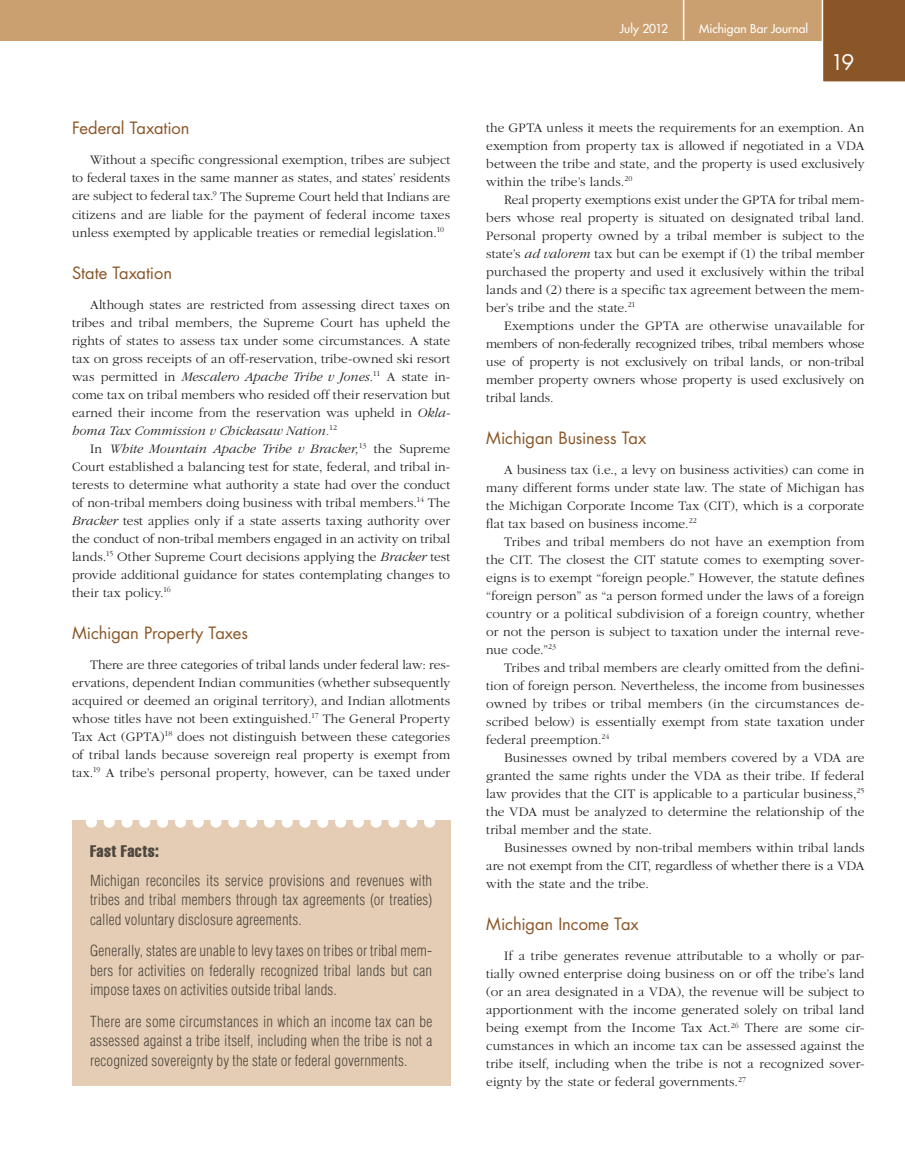
<style>
.page{position:relative;width:905px;height:1175px;background:#fff}
.page>*{position:absolute;margin:0;border:0;box-sizing:border-box;transform-origin:0 0}
.t1{font:21px "Futura";color:#fff}
.t2{font:16.5px "Futura";letter-spacing:-.005em;color:#8a5627}
.t3{font:extra-condensed 16.5px "Helvetica";letter-spacing:.03em;color:#58595b}
.t4{font:300 condensed 15px/19.5px "Helvetica";letter-spacing:.01em;color:#58595b;text-align:justify}
.t5{font:300 13.5px/18px "Garamond";letter-spacing:.005em;color:#231f20;text-align:justify}
.t6{font:12px "Futura";color:#fff}
.s1{font-style:italic}
</style>
<div class="page">
<div style="left:72px;top:820px;width:378px;height:266px;background:#e4cdb4"></div>
<div style="left:86px;top:816px;width:11px;height:11px;background:#fff;border-radius:50%"></div>
<div style="left:104px;top:816px;width:11px;height:11px;background:#fff;border-radius:50%"></div>
<div style="left:121px;top:816px;width:12px;height:11px;background:#fff;border-radius:50%"></div>
<div style="left:139px;top:816px;width:11px;height:11px;background:#fff;border-radius:50%"></div>
<div style="left:157px;top:816px;width:11px;height:11px;background:#fff;border-radius:50%"></div>
<div style="left:175px;top:816px;width:11px;height:11px;background:#fff;border-radius:50%"></div>
<div style="left:193px;top:816px;width:11px;height:11px;background:#fff;border-radius:50%"></div>
<div style="left:210px;top:816px;width:11px;height:11px;background:#fff;border-radius:50%"></div>
<div style="left:228px;top:816px;width:11px;height:11px;background:#fff;border-radius:50%"></div>
<div style="left:246px;top:816px;width:11px;height:11px;background:#fff;border-radius:50%"></div>
<div style="left:264px;top:816px;width:11px;height:11px;background:#fff;border-radius:50%"></div>
<div style="left:281px;top:816px;width:12px;height:11px;background:#fff;border-radius:50%"></div>
<div style="left:299px;top:816px;width:11px;height:11px;background:#fff;border-radius:50%"></div>
<div style="left:317px;top:816px;width:11px;height:11px;background:#fff;border-radius:50%"></div>
<div style="left:335px;top:816px;width:11px;height:11px;background:#fff;border-radius:50%"></div>
<div style="left:353px;top:816px;width:11px;height:11px;background:#fff;border-radius:50%"></div>
<div style="left:370px;top:816px;width:12px;height:11px;background:#fff;border-radius:50%"></div>
<div style="left:388px;top:816px;width:11px;height:11px;background:#fff;border-radius:50%"></div>
<div style="left:406px;top:816px;width:11px;height:11px;background:#fff;border-radius:50%"></div>
<div style="left:424px;top:816px;width:11px;height:11px;background:#fff;border-radius:50%"></div>
<div style="left:0;top:0;width:904px;height:40px;background:#cba070"></div>
<div style="left:820px;top:0;width:84px;height:82px;background:#8a5627"></div>
<hr style="left:682px;top:0;width:2px;height:40px;background:#fff">
<p class="t2" style="left:72px;top:117px;width:119px">Federal Taxation</p>
<p class="t5" style="left:72px;top:151px;width:380px;text-indent:18px">Without a specific congressional exemption, tribes are subject to federal taxes in the same manner as states, and states’ residents are subject to federal tax.<sup>9</sup> The Supreme Court held that Indians are citizens and are liable for the payment of federal income taxes unless exempted by applicable treaties or remedial legislation.<sup>10</sup></p>
<p class="t2" style="left:72px;top:261px;width:101px">State Taxation</p>
<p class="t5" style="left:72px;top:295px;width:380px;text-indent:18px">Although states are restricted from assessing direct taxes on tribes and tribal members, the Supreme Court has upheld the rights of states to assess tax under some circumstances. A state tax on gross receipts of an off-reservation, tribe-owned ski resort was permitted in <span class="s1">Mescalero Apache Tribe v Jones.</span><sup>11</sup> A state in&shy;come tax on tribal members who resided off their reservation but earned their income from the reservation was upheld in <span class="s1">Okla&shy;homa Tax Commission v Chickasaw Nation.</span><sup>12</sup></p>
<p class="t5" style="left:72px;top:439px;width:380px;text-indent:18px">In <span class="s1">White Mountain Apache Tribe v Bracker,</span><sup>13</sup> the Supreme Court established a balancing test for state, federal, and tribal in&shy;terests to determine what authority a state had over the conduct of non-tribal members doing business with tribal members.<sup>14</sup> The <span class="s1">Bracker</span> test applies only if a state asserts taxing authority over the conduct of non-tribal members engaged in an activity on tribal lands.<sup>15</sup> Other Supreme Court decisions applying the <span class="s1">Bracker</span> test provide additional guidance for states contemplating changes to their tax policy.<sup>16</sup></p>
<p class="t2" style="left:72px;top:621px;width:177px">Michigan Property Taxes</p>
<p class="t5" style="left:72px;top:655px;width:380px;text-indent:18px">There are three categories of tribal lands under federal law: res&shy;ervations, dependent Indian communities (whether subsequently acquired or deemed an original territory), and Indian allotments whose titles have not been extinguished.<sup>17</sup> The General Property Tax Act (GPTA)<sup>18</sup> does not distinguish between these categories of tribal lands because sovereign real property is exempt from tax.<sup>19</sup> A tribe’s personal property, however, can be taxed under</p>
<p class="t3" style="left:90px;top:840px;width:70px">Fast Facts:</p>
<p class="t4" style="left:90px;top:870px;width:344px">Michigan reconciles its service provisions and revenues with tribes and tribal members through tax agreements (or treaties) called voluntary disclosure agreements.</p>
<p class="t4" style="left:90px;top:940px;width:343px">Generally, states are unable to levy taxes on tribes or tribal mem&shy;bers for activities on federally recognized tribal lands but can impose taxes on activities outside tribal lands.</p>
<p class="t4" style="left:90px;top:1011px;width:344px">There are some circumstances in which an income tax can be assessed against a tribe itself, including when the tribe is not a recognized sovereignty by the state or federal governments.</p>
<p class="t6" style="left:620px;top:21px;width:50px">July 2012</p>
<p class="t6" style="left:699px;top:21px;width:110px">Michigan Bar Journal</p>
<h1 class="t1" style="left:830px;top:48px;width:25px">19</h1>
<p class="t5" style="left:486px;top:119px;width:379px">the GPTA unless it meets the requirements for an exemption. An exemption from property tax is allowed if negotiated in a VDA between the tribe and state, and the property is used exclusively within the tribe’s lands.<sup>20</sup></p>
<p class="t5" style="left:486px;top:191px;width:380px;text-indent:18px">Real property exemptions exist under the GPTA for tribal mem&shy;bers whose real property is situated on designated tribal land.<br>Personal property owned by a tribal member is subject to the state’s <span class="s1">ad valorem</span> tax but can be exempt if (1) the tribal member purchased the property and used it exclusively within the tribal lands and (2) there is a specific tax agreement between the mem&shy;ber’s tribe and the state.<sup>21</sup></p>
<p class="t5" style="left:486px;top:317px;width:379px;text-indent:18px">Exemptions under the GPTA are otherwise unavailable for members of non-federally recognized tribes, tribal members whose use of property is not exclusively on tribal lands, or non-tribal member property owners whose property is used exclusively on tribal lands.</p>
<p class="t2" style="left:486px;top:426px;width:162px">Michigan Business Tax</p>
<p class="t5" style="left:486px;top:461px;width:379px;text-indent:18px">A business tax (i.e., a levy on business activities) can come in many different forms under state law. The state of Michigan has the Michigan Corporate Income Tax (CIT), which is a corporate flat tax based on business income.<sup>22</sup></p>
<p class="t5" style="left:486px;top:533px;width:380px;text-indent:18px">Tribes and tribal members do not have an exemption from the CIT. The closest the CIT statute comes to exempting sover&shy;eigns is to exempt “foreign people.” However, the statute defines “foreign person” as “a person formed under the laws of a foreign country or a political subdivision of a foreign country, whether or not the person is subject to taxation under the internal reve&shy;nue code.”<sup>23</sup></p>
<p class="t5" style="left:486px;top:659px;width:379px;text-indent:18px">Tribes and tribal members are clearly omitted from the defini&shy;tion of foreign person. Nevertheless, the income from businesses owned by tribes or tribal members (in the circumstances de&shy;scribed below) is essentially exempt from state taxation under federal preemption.<sup>24</sup></p>
<p class="t5" style="left:486px;top:749px;width:380px;text-indent:18px">Businesses owned by tribal members covered by a VDA are granted the same rights under the VDA as their tribe. If federal law provides that the CIT is applicable to a particular business,<sup>25 </sup>the VDA must be analyzed to determine the relationship of the tribal member and the state.</p>
<p class="t5" style="left:486px;top:839px;width:380px;text-indent:18px">Businesses owned by non-tribal members within tribal lands are not exempt from the CIT, regardless of whether there is a VDA with the state and the tribe.</p>
<p class="t2" style="left:486px;top:912px;width:154px">Michigan Income Tax</p>
<p class="t5" style="left:486px;top:947px;width:380px;text-indent:18px">If a tribe generates revenue attributable to a wholly or par&shy;tially owned enterprise doing business on or off the tribe’s land (or an area designated in a VDA), the revenue will be subject to apportionment with the income generated solely on tribal land being exempt from the Income Tax Act.<sup>26</sup> There are some cir&shy;cumstances in which an income tax can be assessed against the tribe itself, including when the tribe is not a recognized sover&shy;eignty by the state or federal governments.<sup>27</sup></p>
</div>
